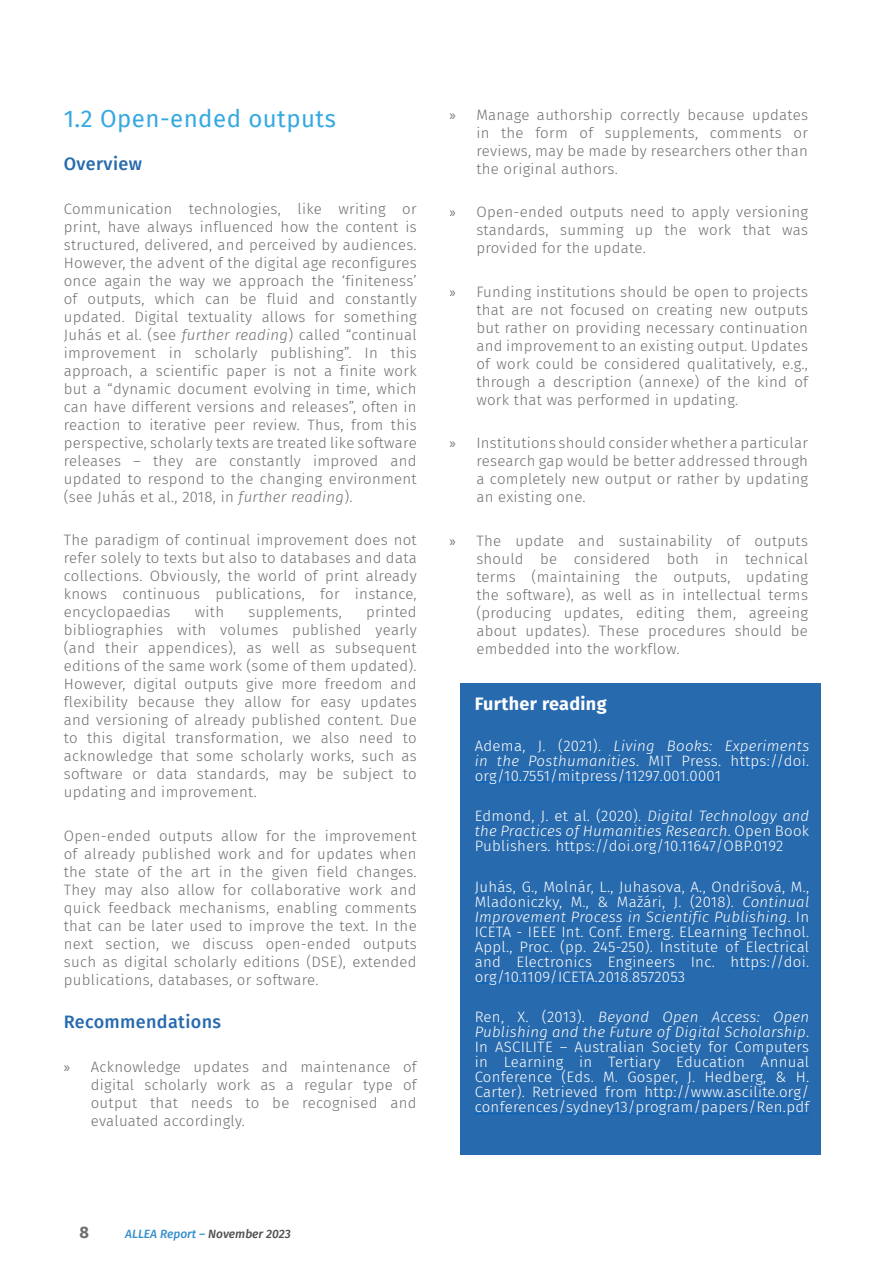
<style>
.page{position:relative;width:893px;height:1263px;background:#fff}
.page>*{position:absolute;margin:0;border:0;box-sizing:border-box;transform-origin:0 0}
.t1{font:24px "Fira Sans";letter-spacing:.02em;color:#36a9e1}
.t2{font:500 18px "Fira Sans";letter-spacing:.02em;color:#276aae}
.t3{font:700 18px "Fira Sans";letter-spacing:.02em;color:#fff}
.t4{font:700 16.5px "Fira Sans";color:#706f6f}
.t5{font:300 15px/18px "Fira Sans";letter-spacing:.02em;color:#706f6f;text-align:justify}
.t6{font:300 15px/15px "Fira Sans";letter-spacing:.02em;color:#fff;text-align:justify}
.t7{font:italic 500 12px "Fira Sans";color:#3790ce}
.s1{font-style:italic}
.s2{font-family:"Myriad Pro";font-weight:400}
.s3{color:#4f4f4f}
</style>
<div class="page">
<div style="left:461px;top:684px;width:360px;height:471px;background:#276aae"></div>
<hr style="left:731px;top:767px;width:78px;height:1px;background:#0563c1">
<hr style="left:475px;top:782px;width:246px;height:1px;background:#0563c1">
<hr style="left:731px;top:968px;width:78px;height:1px;background:#0563c1">
<hr style="left:475px;top:983px;width:210px;height:1px;background:#0563c1">
<hr style="left:644px;top:1098px;width:165px;height:1px;background:#0563c1">
<hr style="left:475px;top:1113px;width:334px;height:1px;background:#0563c1">
<h1 class="t1" style="left:64px;top:100px;width:274px">1.2 Open-ended outputs</h1>
<p class="t2" style="left:64px;top:149px;width:80px">Overview</p>
<p class="t5" style="left:64px;top:199px;width:354px">Communication technologies, like writing or print, have always influenced how the content is structured, delivered, and perceived by audiences.<br>However, the advent of the digital age reconfigures once again the way we approach the ‘finiteness’ of outputs, which can be fluid and constantly updated. Digital textuality allows for something Juhás et al. (see <span class="s1">further reading</span>) called “continual improvement in scholarly publishing”. In this approach, a scientific paper is not a finite work but a “dynamic document evolving in time, which can have different versions and releases”, often in reaction to iterative peer review. Thus, from this perspective, scholarly texts are treated like software releases – they are constantly improved and updated to respond to the changing environment (see Juhás et al., 2018, in <span class="s1">further reading</span>).</p>
<p class="t5" style="left:64px;top:531px;width:354px">The paradigm of continual improvement does not refer solely to texts but also to databases and data collections. Obviously, the world of print already knows continuous publications, for instance, encyclopaedias</p>
<p class="t5" style="left:64px;top:603px;width:354px;text-indent:302px">printed bibliographies with volumes published yearly (and their appendices), as well as subsequent editions of the same work (some of them updated).<br>However, digital outputs give more freedom and flexibility because they allow for easy updates and versioning of already published content. Due to this digital transformation, we also need to acknowledge that some scholarly works, such as software or data standards, may be subject to updating and improvement.</p>
<p class="t5" style="left:64px;top:826px;width:354px">Open-ended outputs allow for the improvement of already published work and for updates when the state of the art in the given field changes.<br>They may also allow for collaborative work and quick feedback mechanisms, enabling comments that can be later used to improve the text. In the next section, we discuss open-ended outputs such as digital scholarly editions (DSE), extended publications, databases, or software.</p>
<p class="t2" style="left:64px;top:1007px;width:159px">Recommendations</p>
<p class="t5" style="left:91px;top:1057px;width:327px;text-indent:-27px"><span class="s2">»</span> Acknowledge updates and maintenance of digital scholarly work as a regular type of output that needs to be recognised and evaluated accordingly.</p>
<p class="t5" style="left:195px;top:603px;width:31px">with</p>
<p class="t5" style="left:248px;top:603px;width:95px">supplements,</p>
<p class="t5" style="left:476px;top:105px;width:333px;text-indent:-27px"><span class="s2">»</span> Manage authorship correctly because updates in the form of supplements, comments or reviews, may be made by researchers other than the original authors.</p>
<p class="t5" style="left:476px;top:203px;width:333px;text-indent:-27px"><span class="s2">»</span> Open-ended outputs need to apply versioning standards, summing up the work that was provided for the update.</p>
<p class="t5" style="left:476px;top:283px;width:333px;text-indent:-27px"><span class="s2">»</span> Funding institutions should be open to projects that are not focused on creating new outputs but rather on providing necessary continuation and improvement to an existing output. Updates of work could be considered qualitatively, e.g., through a description (annexe) of the kind of work that was performed in updating.</p>
<p class="t5" style="left:476px;top:434px;width:333px;text-indent:-27px"><span class="s2">»</span> Institutions should consider whether a particular research gap would be better addressed through a completely new output or rather by updating an existing one.</p>
<p class="t5" style="left:476px;top:532px;width:333px;text-indent:-27px"><span class="s2">»</span> The update and sustainability of outputs should be considered both in technical terms (maintaining the outputs, updating the software), as well as in intellectual terms (producing updates, editing them, agreeing about updates). These procedures should be embedded into the workflow.</p>
<p class="t3" style="left:475px;top:689px;width:133px">Further reading</p>
<p class="t6" style="left:475px;top:738px;width:336px">Adema, J. (2021). <span class="s1">Living Books: Experiments in the Posthumanities</span>. MIT Press. https://doi. org/10.7551/mitpress/11297.001.0001</p>
<p class="t6" style="left:475px;top:809px;width:336px">Edmond, J. et al. (2020). <span class="s1">Digital Technology and the Practices of Humanities Research</span>. Open Book Publishers. https://doi.org/10.11647/OBP.0192</p>
<p class="t6" style="left:475px;top:879px;width:336px">Juhás, G., Molnár, L., Juhasova, A., Ondrišová, M., Mladoniczky, M., &amp; Mažári, J. (2018). <span class="s1">Continual Improvement Process in Scientific Publishing</span>. In ICETA - IEEE Int. Conf. Emerg. ELearning Technol.<br>Appl., Proc. (pp. 245-250). Institute of Electrical and Electronics Engineers Inc. https://doi. org/10.1109/ICETA.2018.8572053</p>
<p class="t6" style="left:475px;top:1010px;width:336px">Ren, X. (2013). <span class="s1">Beyond Open Access: Open Publishing and the Future of Digital Scholarship</span>.<br>In ASCILITE – Australian Society for Computers in Learning in Tertiary Education Annual Conference (Eds. M. Gosper, J. Hedberg, &amp; H.<br>Carter). Retrieved from http://www.ascilite.org/ conferences/sydney13/program/papers/Ren.pdf</p>
<p class="t4" style="left:80px;top:1218px;width:11px">8</p>
<p class="t7" style="left:125px;top:1224px;width:167px">ALLEA Report – <span class="s3">November 2023</span></p>
</div>
